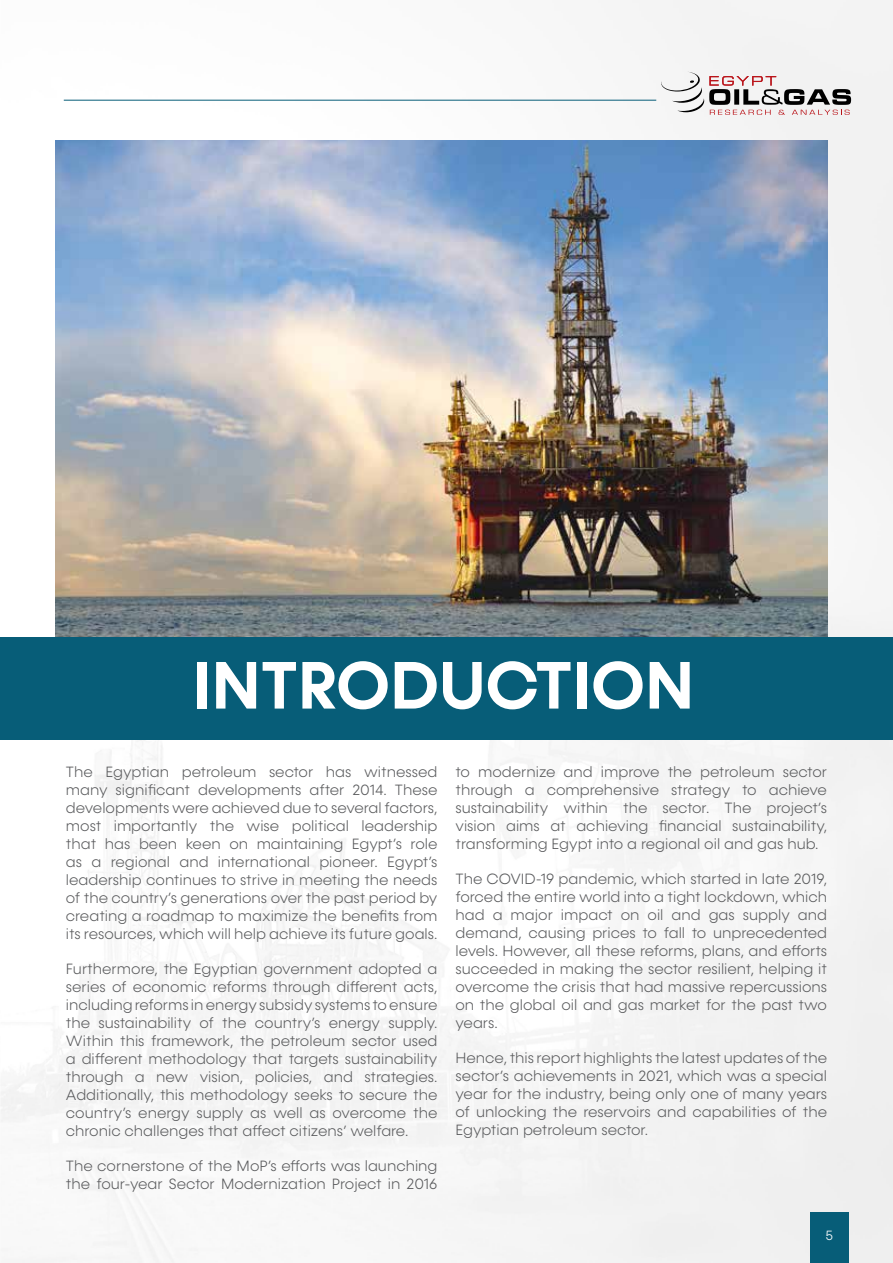
<style>
.page{position:relative;width:893px;height:1263px;background:#fff}
.page>*{position:absolute;margin:0;border:0;box-sizing:border-box;transform-origin:0 0}
.t1{font:600 67.5px "Konnect";color:#fff}
.t2{font:300 15px/18px "Konnect";color:#58595b;text-align:justify}
.t3{font:300 13.5px "Konnect";color:#fff}
</style>
<div class="page">
<img style="left:0;top:0;width:893px;height:1263px">
<hr style="left:64px;top:100px;width:592px;height:1px;background:#075d78">
<div style="left:810px;top:1212px;width:38px;height:51px;background:#075d78"></div>
<img style="left:55px;top:140px;width:772px;height:498px">
<div style="left:0;top:638px;width:893px;height:102px;background:#075d78"></div>
<svg style="left:660px;top:72px;width:191px;height:43px"></svg>
<h1 class="t1" style="left:193px;top:645px;width:503px">INTRODUCTION</h1>
<p class="t2" style="left:66px;top:763px;width:373px">The Egyptian petroleum sector has witnessed many significant developments after 2014. These developments were achieved due to several factors, most importantly the wise political leadership that has been keen on maintaining Egypt’s role as a regional and international pioneer. Egypt’s leadership continues to strive in meeting the needs of the country’s generations over the past period by creating a roadmap to maximize the benefits from its resources, which will help achieve its future goals.</p>
<p class="t2" style="left:66px;top:960px;width:373px">Furthermore, the Egyptian government adopted a series of economic reforms through different acts, including reforms in energy subsidy systems to ensure the sustainability of the country’s energy supply.<br>Within this framework, the petroleum sector used a different methodology that targets sustainability through a new vision, policies, and strategies.<br>Additionally, this methodology seeks to secure the country’s energy supply as well as overcome the chronic challenges that affect citizens’ welfare.</p>
<p class="t2" style="left:66px;top:1157px;width:373px">The cornerstone of the MoP’s efforts was launching the four-year Sector Modernization Project in 2016</p>
<p class="t2" style="left:455px;top:763px;width:373px">to modernize and improve the petroleum sector through a comprehensive strategy to achieve sustainability within the sector. The project’s vision aims at achieving financial sustainability, transforming Egypt into a regional oil and gas hub.</p>
<p class="t2" style="left:455px;top:870px;width:373px">The COVID-19 pandemic, which started in late 2019, forced the entire world into a tight lockdown, which had a major impact on oil and gas supply and demand, causing prices to fall to unprecedented levels. However, all these reforms, plans, and efforts succeeded in making the sector resilient, helping it overcome the crisis that had massive repercussions on the global oil and gas market for the past two years.</p>
<p class="t2" style="left:455px;top:1049px;width:373px">Hence, this report highlights the latest updates of the sector’s achievements in 2021, which was a special year for the industry, being only one of many years of unlocking the reservoirs and capabilities of the Egyptian petroleum sector.</p>
<p class="t3" style="left:825px;top:1228px;width:9px">5</p>
</div>
